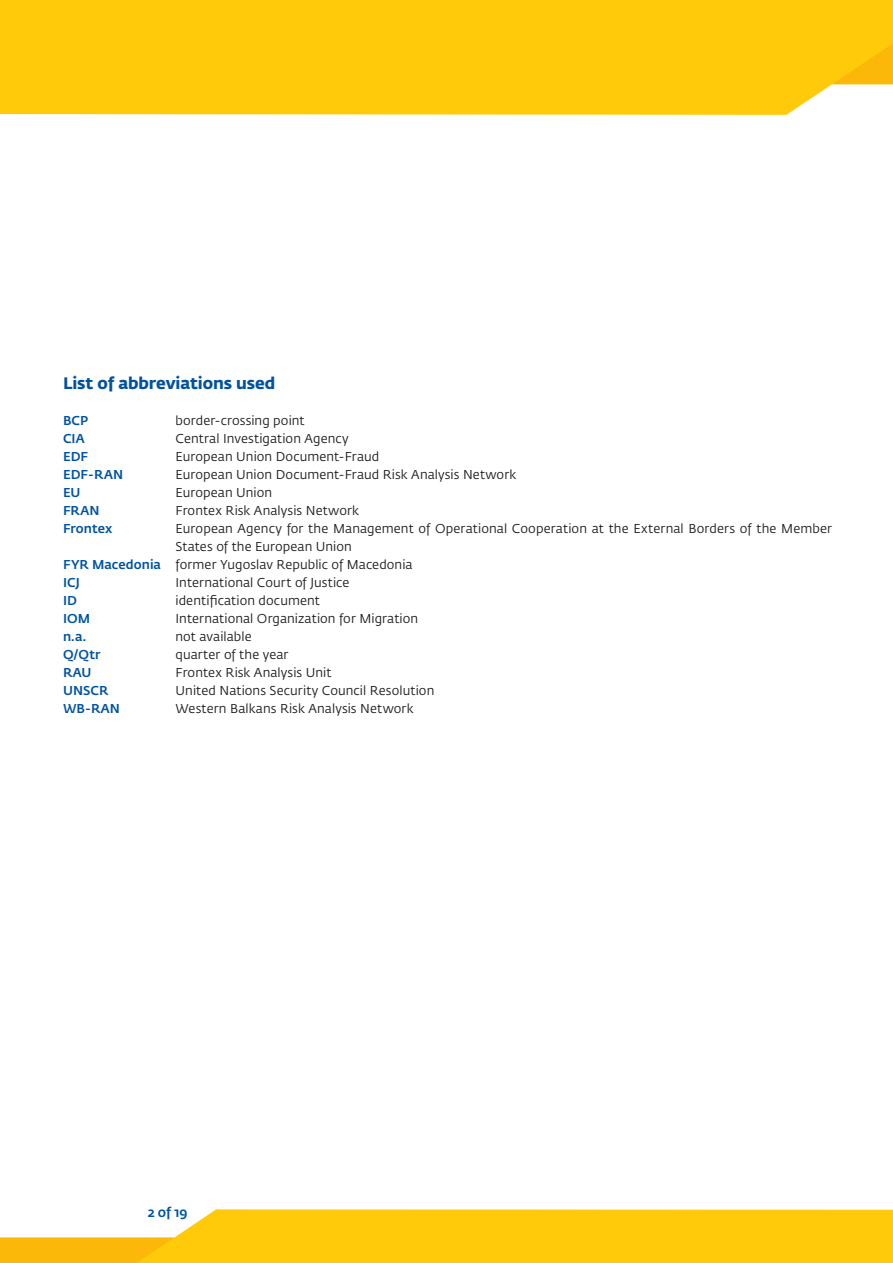
<style>
.page{position:relative;width:893px;height:1263px;background:#fff}
.page>*{position:absolute;margin:0;border:0;box-sizing:border-box;transform-origin:0 0}
.RAU_glossary_head{font:700 16.5px "Fedra Sans Pro";letter-spacing:-.005em;color:#0153a0}
.t1{font:500 13.5px "Fedra Sans Pro";color:#0153a0}
.RAU_glossary{font:12.75px/18px "Fedra Sans Pro";letter-spacing:.005em;color:#231f20}
.RAU_glossary-2{font:500 12.75px "Fedra Sans Pro";letter-spacing:.005em;color:#0153a0}
.s1{font-weight:500;color:#0153a0}
</style>
<div class="page">
<div style="left:0;top:0;width:893px;height:115px;background:#feca0a"></div>
<svg style="left:832px;top:0;width:61px;height:84px"></svg>
<div style="left:174px;top:1209px;width:719px;height:54px;background:#feca0a"></div>
<svg style="left:0;top:1237px;width:174px;height:26px"></svg>
<p class="RAU_glossary_head" style="left:63px;top:370px;width:214px">List of abbreviations used</p>
<p class="RAU_glossary-2" style="left:63px;top:411px;width:27px">BCP</p>
<p class="RAU_glossary" style="left:176px;top:411px;width:131px">border-crossing point</p>
<p class="RAU_glossary-2" style="left:63px;top:429px;width:23px">CIA</p>
<p class="RAU_glossary" style="left:176px;top:429px;width:175px">Central Investigation Agency</p>
<p class="RAU_glossary-2" style="left:63px;top:447px;width:27px">EDF</p>
<p class="RAU_glossary" style="left:176px;top:447px;width:205px">European Union Document-Fraud</p>
<p class="RAU_glossary-2" style="left:63px;top:465px;width:62px">EDF-RAN</p>
<p class="RAU_glossary" style="left:176px;top:465px;width:342px">European Union Document-Fraud Risk Analysis Network</p>
<p class="RAU_glossary-2" style="left:63px;top:483px;width:19px">EU</p>
<p class="RAU_glossary" style="left:176px;top:483px;width:98px">European Union</p>
<p class="RAU_glossary-2" style="left:63px;top:501px;width:38px">FRAN</p>
<p class="RAU_glossary" style="left:176px;top:501px;width:185px">Frontex Risk Analysis Network</p>
<p class="RAU_glossary-2" style="left:63px;top:519px;width:51px">Frontex</p>
<p class="RAU_glossary" style="left:176px;top:519px;width:658px">European Agency for the Management of Operational Cooperation at the External Borders of the Member<br>States of the European Union</p>
<p class="RAU_glossary" style="left:63px;top:555px;width:351px"><span class="s1">FYR Macedonia</span> former Yugoslav Republic of Macedonia</p>
<p class="RAU_glossary-2" style="left:63px;top:573px;width:18px">ICJ</p>
<p class="RAU_glossary" style="left:176px;top:573px;width:175px">International Court of Justice</p>
<p class="RAU_glossary-2" style="left:63px;top:591px;width:15px">ID</p>
<p class="RAU_glossary" style="left:176px;top:591px;width:146px">identification document</p>
<p class="RAU_glossary-2" style="left:63px;top:609px;width:29px">IOM</p>
<p class="RAU_glossary" style="left:176px;top:609px;width:244px">International Organization for Migration</p>
<p class="RAU_glossary-2" style="left:63px;top:627px;width:25px">n.a.</p>
<p class="RAU_glossary" style="left:176px;top:627px;width:78px">not available</p>
<p class="RAU_glossary-2" style="left:63px;top:645px;width:39px">Q/Qtr</p>
<p class="RAU_glossary" style="left:176px;top:645px;width:114px">quarter of the year</p>
<p class="RAU_glossary-2" style="left:63px;top:663px;width:30px">RAU</p>
<p class="RAU_glossary" style="left:176px;top:663px;width:158px">Frontex Risk Analysis Unit</p>
<p class="RAU_glossary-2" style="left:63px;top:681px;width:47px">UNSCR</p>
<p class="RAU_glossary" style="left:176px;top:681px;width:260px">United Nations Security Council Resolution</p>
<p class="RAU_glossary-2" style="left:63px;top:699px;width:59px">WB-RAN</p>
<p class="RAU_glossary" style="left:176px;top:699px;width:240px">Western Balkans Risk Analysis Network</p>
<p class="t1" style="left:148px;top:1202px;width:41px">2 of 19</p>
</div>
